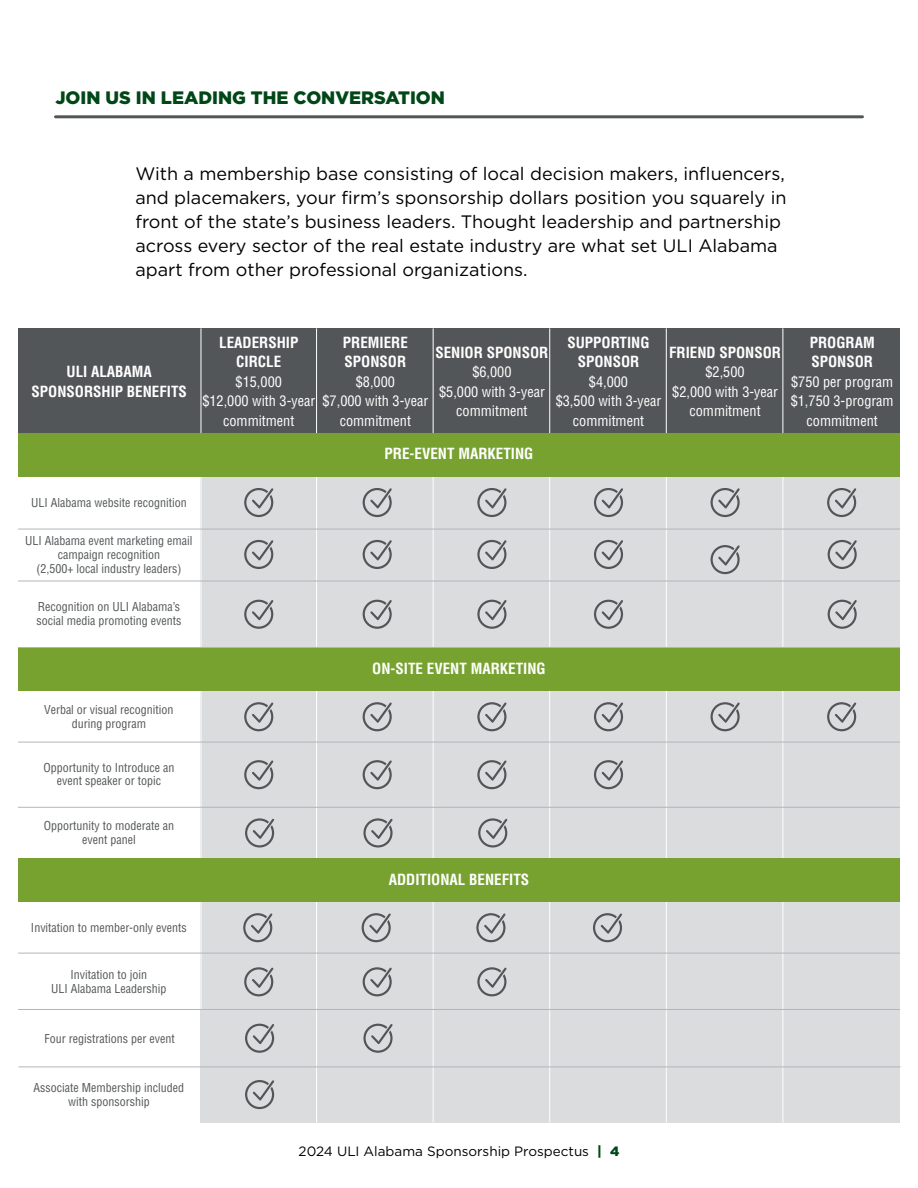
<style>
.page{position:relative;width:918px;height:1188px;background:#fff}
.page>*{position:absolute;margin:0;border:0;box-sizing:border-box;transform-origin:0 0}
.t1{font:18px/24px "Gotham";color:#000}
.t2{font:900 18px "Gotham";color:#004717}
.t3{font:700 condensed 15px/19.5px "Helvetica LT Std";color:#fff;text-align:center}
.t4{font:condensed 14.25px/19.5px "Helvetica LT Std";color:#fff;text-align:center}
.t5{font:13.5px "Gotham";color:#000}
.t6{font:condensed 12px/14px "Helvetica LT Std";color:#545758;text-align:center}
.s1{font-weight:900;color:#004717}
</style>
<div class="page">
<div style="left:18px;top:328px;width:882px;height:107px;background:#535658"></div>
<div style="left:200px;top:441px;width:700px;height:682px;background:#dbdcde"></div>
<svg style="left:244px;top:540px;width:29px;height:29px"></svg>
<svg style="left:244px;top:600px;width:29px;height:29px"></svg>
<svg style="left:244px;top:488px;width:29px;height:29px"></svg>
<svg style="left:244px;top:702px;width:29px;height:29px"></svg>
<svg style="left:243px;top:913px;width:29px;height:29px"></svg>
<svg style="left:244px;top:967px;width:29px;height:29px"></svg>
<svg style="left:245px;top:1024px;width:29px;height:29px"></svg>
<svg style="left:245px;top:1080px;width:29px;height:29px"></svg>
<svg style="left:244px;top:760px;width:29px;height:29px"></svg>
<svg style="left:245px;top:818px;width:29px;height:30px"></svg>
<svg style="left:363px;top:540px;width:29px;height:29px"></svg>
<svg style="left:363px;top:600px;width:29px;height:29px"></svg>
<svg style="left:363px;top:488px;width:29px;height:29px"></svg>
<svg style="left:363px;top:702px;width:29px;height:29px"></svg>
<svg style="left:362px;top:913px;width:29px;height:29px"></svg>
<svg style="left:363px;top:967px;width:29px;height:29px"></svg>
<svg style="left:363px;top:1024px;width:30px;height:29px"></svg>
<svg style="left:363px;top:760px;width:29px;height:29px"></svg>
<svg style="left:363px;top:818px;width:30px;height:30px"></svg>
<svg style="left:477px;top:540px;width:30px;height:29px"></svg>
<svg style="left:477px;top:600px;width:30px;height:29px"></svg>
<svg style="left:477px;top:488px;width:30px;height:29px"></svg>
<svg style="left:477px;top:702px;width:30px;height:29px"></svg>
<svg style="left:476px;top:913px;width:30px;height:29px"></svg>
<svg style="left:477px;top:967px;width:30px;height:29px"></svg>
<svg style="left:477px;top:760px;width:30px;height:29px"></svg>
<svg style="left:478px;top:818px;width:29px;height:30px"></svg>
<svg style="left:594px;top:540px;width:29px;height:29px"></svg>
<svg style="left:711px;top:545px;width:29px;height:29px"></svg>
<svg style="left:594px;top:600px;width:29px;height:29px"></svg>
<svg style="left:594px;top:488px;width:29px;height:29px"></svg>
<svg style="left:594px;top:702px;width:29px;height:29px"></svg>
<svg style="left:593px;top:913px;width:29px;height:29px"></svg>
<svg style="left:594px;top:760px;width:29px;height:29px"></svg>
<svg style="left:711px;top:488px;width:29px;height:29px"></svg>
<svg style="left:711px;top:702px;width:29px;height:29px"></svg>
<svg style="left:827px;top:488px;width:29px;height:29px"></svg>
<svg style="left:828px;top:540px;width:29px;height:29px"></svg>
<svg style="left:828px;top:600px;width:29px;height:29px"></svg>
<svg style="left:827px;top:702px;width:29px;height:29px"></svg>
<hr style="left:200px;top:328px;width:1px;height:682px;background:#fff">
<hr style="left:316px;top:328px;width:1px;height:795px;background:#fff">
<hr style="left:433px;top:328px;width:1px;height:795px;background:#fff">
<hr style="left:549px;top:328px;width:1px;height:795px;background:#fff">
<hr style="left:666px;top:328px;width:1px;height:795px;background:#fff">
<hr style="left:782px;top:328px;width:1px;height:795px;background:#fff">
<div style="left:18px;top:433px;width:882px;height:44px;background:#78a22f"></div>
<div style="left:18px;top:647px;width:882px;height:44px;background:#78a22f"></div>
<div style="left:18px;top:858px;width:882px;height:44px;background:#78a22f"></div>
<hr style="left:18px;top:529px;width:882px;height:1px;background:#b0b7bb">
<hr style="left:18px;top:742px;width:882px;height:1px;background:#b0b7bb">
<hr style="left:18px;top:807px;width:882px;height:1px;background:#b0b7bb">
<hr style="left:18px;top:1009px;width:882px;height:1px;background:#b0b7bb">
<hr style="left:19px;top:1066px;width:881px;height:1px;background:#b0b7bb">
<hr style="left:18px;top:953px;width:882px;height:1px;background:#b0b7bb">
<hr style="left:18px;top:647px;width:882px;height:1px;background:#b0b7bb">
<hr style="left:18px;top:581px;width:882px;height:1px;background:#b0b7bb">
<hr style="left:56px;top:115px;width:806px;height:3px;background:#535658">
<h1 class="t2" style="left:56px;top:87px;width:391px">JOIN US IN LEADING THE CONVERSATION</h1>
<p class="t1" style="left:135px;top:161px;width:653px">With a membership base consisting of local decision makers, influencers, and placemakers, your firm’s sponsorship dollars position you squarely in front of the state’s business leaders. Thought leadership and partnership across every sector of the real estate industry are what set ULI Alabama apart from other professional organizations.</p>
<p class="t3" style="left:32px;top:362px;width:157px">ULI ALABAMA<br>SPONSORSHIP BENEFITS</p>
<p class="t3" style="left:219px;top:333px;width:81px">LEADERSHIP<br>CIRCLE</p>
<p class="t4" style="left:202px;top:372px;width:114px">$15,000<br>$12,000 with 3-year commitment</p>
<p class="t3" style="left:343px;top:333px;width:67px;text-align:left">PREMIERE<br>SPONSOR</p>
<p class="t4" style="left:323px;top:372px;width:107px">$8,000<br>$7,000 with 3-year commitment</p>
<p class="t3" style="left:435px;top:342px;width:114px">SENIOR SPONSOR</p>
<p class="t4" style="left:439px;top:362px;width:107px">$6,000<br>$5,000 with 3-year commitment</p>
<p class="t3" style="left:567px;top:333px;width:84px">SUPPORTING<br>SPONSOR</p>
<p class="t4" style="left:556px;top:372px;width:107px">$4,000<br>$3,500 with 3-year commitment</p>
<p class="t3" style="left:385px;top:444px;width:150px">PRE-EVENT MARKETING</p>
<p class="t3" style="left:669px;top:342px;width:114px">FRIEND SPONSOR</p>
<p class="t4" style="left:672px;top:362px;width:107px">$2,500<br>$2,000 with 3-year commitment</p>
<p class="t3" style="left:810px;top:333px;width:67px;text-align:left">PROGRAM<br>SPONSOR</p>
<p class="t4" style="left:791px;top:372px;width:104px">$750 per program $1,750 3-program commitment</p>
<p class="t6" style="left:31px;top:495px;width:157px">ULI Alabama website recognition</p>
<p class="t6" style="left:25px;top:533px;width:169px">ULI Alabama event marketing email campaign recognition<br>(2,500+ local industry leaders)</p>
<p class="t6" style="left:36px;top:600px;width:146px;text-align:left">Recognition on ULI Alabama’s social media promoting events</p>
<p class="t6" style="left:44px;top:703px;width:131px">Verbal or visual recognition during program</p>
<p class="t6" style="left:43px;top:760px;width:132px">Opportunity to Introduce an event speaker or topic</p>
<p class="t6" style="left:44px;top:819px;width:132px">Opportunity to moderate an event panel</p>
<p class="t3" style="left:372px;top:658px;width:175px">ON-SITE EVENT MARKETING</p>
<p class="t3" style="left:389px;top:869px;width:142px">ADDITIONAL BENEFITS</p>
<p class="t6" style="left:31px;top:921px;width:157px">Invitation to member-only events</p>
<p class="t6" style="left:51px;top:968px;width:117px">Invitation to join<br>ULI Alabama Leadership</p>
<p class="t6" style="left:45px;top:1031px;width:132px">Four registrations per event</p>
<p class="t6" style="left:34px;top:1080px;width:152px">Associate Membership included with sponsorship</p>
<p class="t5" style="left:299px;top:1143px;width:322px">2024 ULI Alabama Sponsorship Prospectus <span class="s1">| 4</span></p>
</div>
